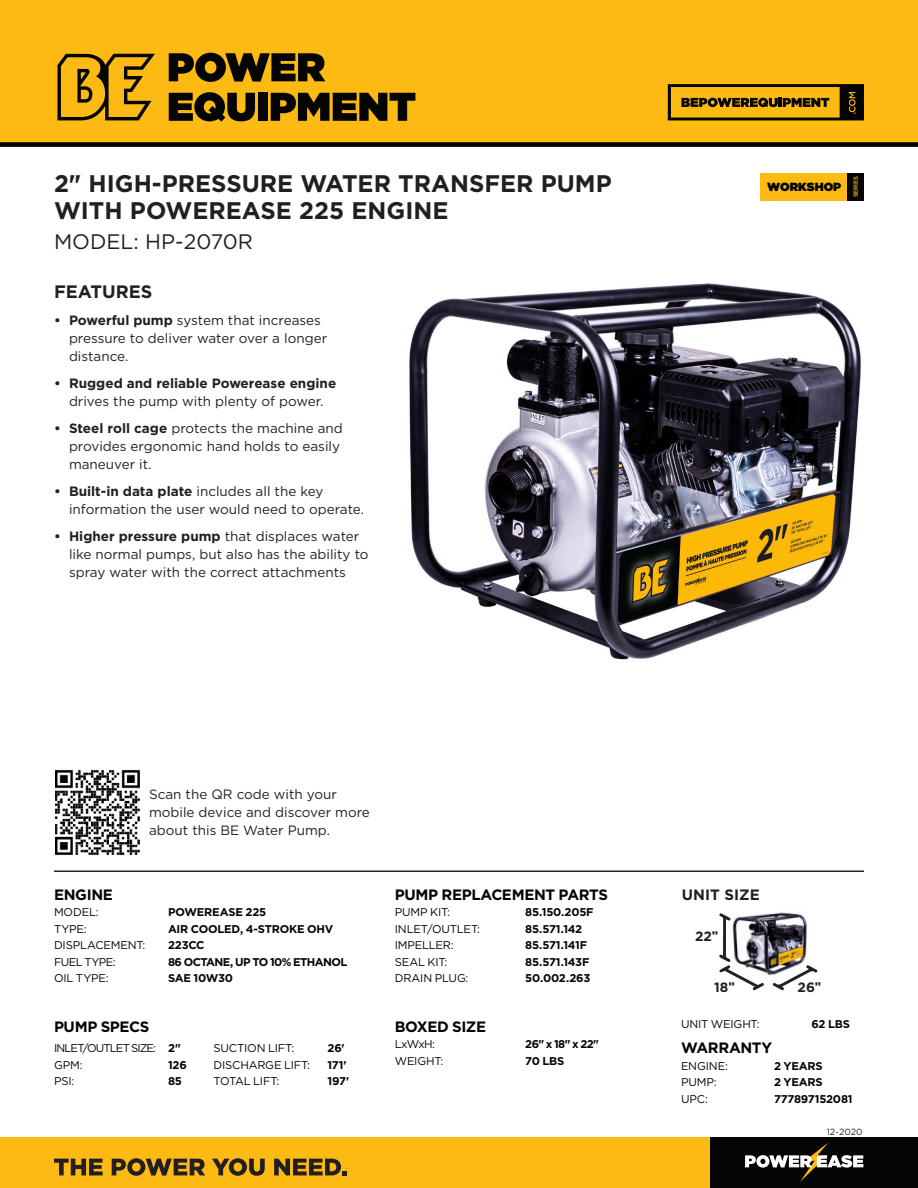
<style>
.page{position:relative;width:918px;height:1188px;background:#fff}
.page>*{position:absolute;margin:0;border:0;box-sizing:border-box;transform-origin:0 0}
.Product_Header{font:700 24px "Gotham";color:#231f20}
.t1{font:21px "Gotham";color:#231f20}
.t2{font:700 18px "Gotham";color:#231f20}
.BODY_HEADER_LEFT_ALI{font:700 15px "Gotham";letter-spacing:-.025em;color:#040503}
.t3{font:700 15px "Gotham";color:#231f20}
.t4{font:13.5px/18px "Gotham";color:#231f20}
.t5{font:700 13.5px/18px "Gotham";color:#231f20;text-align:center}
.t6{font:900 11.85px "Gotham";color:#040503}
.BODY_HEADER_LEFT_ALI-2{font:11.25px "Gotham";letter-spacing:-.02em;color:#040503}
.BODY_HEADER_LEFT_ALI-3{font:700 11.25px "Gotham";letter-spacing:-.02em;color:#040503}
.BODY_HEADER_LEFT_ALI-4{font:700 11.25px "Gotham";letter-spacing:-.05em;color:#040503}
.BODY_HEADER_LEFT_ALI-5{font:11.25px "Gotham";letter-spacing:-.075em;color:#040503}
.BODY_HEADER_LEFT_ALI-6{font:11.25px "Gotham";letter-spacing:-.05em;color:#040503}
.t7{font:9px "Gotham";color:#231f20}
.t8{font:500 6px "Gotham";letter-spacing:-.04em;color:#fcba13}
.s1{font-weight:700}
.s2{font-weight:400}
.s3{font-family:"Arial"}
</style>
<div class="page">
<img style="left:764px;top:912px;width:44px;height:64px">
<hr style="left:54px;top:871px;width:810px;height:1px;background:#231f20">
<img style="left:55px;top:770px;width:85px;height:85px">
<svg style="left:719px;top:913px;width:45px;height:77px"></svg>
<svg style="left:773px;top:965px;width:44px;height:25px"></svg>
<img style="left:409px;top:283px;width:452px;height:377px">
<div style="left:0;top:0;width:918px;height:144px;background:#fcba13"></div>
<div style="left:0;top:1138px;width:710px;height:50px;background:#fcba13"></div>
<div style="left:710px;top:1138px;width:208px;height:50px;background:#040503"></div>
<svg style="left:57px;top:53px;width:98px;height:67px"></svg>
<svg style="left:169px;top:53px;width:156px;height:29px"></svg>
<svg style="left:169px;top:92px;width:86px;height:30px"></svg>
<div style="left:258px;top:93px;width:9px;height:28px;background:#040503"></div>
<svg style="left:271px;top:93px;width:144px;height:28px"></svg>
<div style="left:0;top:142px;width:918px;height:5px;background:#040503"></div>
<svg style="left:668px;top:84px;width:196px;height:36px"></svg>
<svg style="left:54px;top:1159px;width:49px;height:16px"></svg>
<svg style="left:112px;top:1158px;width:93px;height:18px"></svg>
<svg style="left:212px;top:1158px;width:53px;height:18px"></svg>
<svg style="left:274px;top:1159px;width:73px;height:16px"></svg>
<svg style="left:745px;top:1143px;width:118px;height:39px"></svg>
<div style="left:760px;top:173px;width:104px;height:27px;background:#fcba13"></div>
<div style="left:848px;top:173px;width:16px;height:27px;background:#040503"></div>
<p class="Product_Header" style="left:54px;top:167px;width:559px">2" HIGH-PRESSURE WATER TRANSFER PUMP</p>
<p class="Product_Header" style="left:54px;top:194px;width:396px">WITH POWEREASE 225 ENGINE</p>
<p class="t1" style="left:54px;top:228px;width:201px">MODEL: HP-2070R</p>
<p class="t2" style="left:54px;top:279px;width:100px">FEATURES</p>
<p class="t4" style="left:69px;top:311px;width:260px;text-indent:-15px"><span class="s1">• Powerful pump</span> system that increases pressure to deliver water over a longer distance.</p>
<p class="t5" style="left:54px;top:374px;width:284px">• Rugged and reliable Powerease engine <span class="s2">drives the pump with plenty of power.</span></p>
<p class="t4" style="left:69px;top:419px;width:275px;text-indent:-15px"><span class="s1">• Steel roll cage</span> protects the machine and provides ergonomic hand holds to easily maneuver it.</p>
<p class="t4" style="left:69px;top:482px;width:297px;text-indent:-15px"><span class="s1">• Built-in data plate</span> includes all the key information the user would need to operate.</p>
<p class="t4" style="left:69px;top:527px;width:301px;text-indent:-15px"><span class="s1">• Higher pressure pump</span> that displaces water like normal pumps, but also has the ability to spray water with the correct attachments</p>
<p class="t6" style="left:767px;top:178px;width:76px">WORKSHOP</p>
<p class="t8" style="left:852px;top:197px;width:22px;rotate:-90deg">SERIES</p>
<p class="t4" style="left:149px;top:785px;width:222px">Scan the QR code with your mobile device and discover more about this BE Water Pump.</p>
<p class="BODY_HEADER_LEFT_ALI" style="left:54px;top:885px;width:60px">ENGINE</p>
<p class="BODY_HEADER_LEFT_ALI-2" style="left:54px;top:905px;width:46px">MODEL:</p>
<p class="BODY_HEADER_LEFT_ALI-3" style="left:168px;top:905px;width:100px">POWEREASE 225</p>
<p class="BODY_HEADER_LEFT_ALI-2" style="left:54px;top:922px;width:34px">TYPE:</p>
<p class="BODY_HEADER_LEFT_ALI-3" style="left:168px;top:922px;width:167px">AIR COOLED, 4-STROKE OHV</p>
<p class="BODY_HEADER_LEFT_ALI-2" style="left:54px;top:938px;width:93px">DISPLACEMENT:</p>
<p class="BODY_HEADER_LEFT_ALI-3" style="left:168px;top:938px;width:38px">223CC</p>
<p class="BODY_HEADER_LEFT_ALI-6" style="left:54px;top:955px;width:63px">FUEL TYPE:</p>
<p class="BODY_HEADER_LEFT_ALI-4" style="left:168px;top:955px;width:181px">86 OCTANE, UP TO 10% ETHANOL</p>
<p class="BODY_HEADER_LEFT_ALI-2" style="left:54px;top:971px;width:56px">OIL TYPE:</p>
<p class="BODY_HEADER_LEFT_ALI-3" style="left:168px;top:971px;width:67px">SAE 10W30</p>
<p class="BODY_HEADER_LEFT_ALI" style="left:54px;top:1017px;width:97px">PUMP SPECS</p>
<p class="BODY_HEADER_LEFT_ALI-5" style="left:54px;top:1041px;width:128px">INLET/OUTLET SIZE: <span class="s1">2"</span></p>
<p class="BODY_HEADER_LEFT_ALI-2" style="left:54px;top:1057px;width:30px">GPM:</p>
<p class="BODY_HEADER_LEFT_ALI-3" style="left:168px;top:1057px;width:20px">126</p>
<p class="BODY_HEADER_LEFT_ALI-2" style="left:54px;top:1074px;width:22px">PSI:</p>
<p class="BODY_HEADER_LEFT_ALI-3" style="left:168px;top:1074px;width:15px">85</p>
<p class="BODY_HEADER_LEFT_ALI-2" style="left:214px;top:1041px;width:82px">SUCTION LIFT:</p>
<p class="BODY_HEADER_LEFT_ALI-3" style="left:328px;top:1041px;width:19px">26'</p>
<p class="BODY_HEADER_LEFT_ALI-2" style="left:214px;top:1057px;width:98px">DISCHARGE LIFT:</p>
<p class="BODY_HEADER_LEFT_ALI-3" style="left:328px;top:1057px;width:21px">171'</p>
<p class="BODY_HEADER_LEFT_ALI-2" style="left:214px;top:1074px;width:67px">TOTAL LIFT:</p>
<p class="BODY_HEADER_LEFT_ALI-3" style="left:328px;top:1074px;width:23px">197'</p>
<p class="BODY_HEADER_LEFT_ALI" style="left:395px;top:885px;width:215px">PUMP REPLACEMENT PARTS</p>
<p class="BODY_HEADER_LEFT_ALI-2" style="left:395px;top:905px;width:57px">PUMP KIT:</p>
<p class="BODY_HEADER_LEFT_ALI-3" style="left:525px;top:905px;width:70px">85.150.205F</p>
<p class="BODY_HEADER_LEFT_ALI-2" style="left:395px;top:922px;width:87px">INLET/OUTLET:</p>
<p class="BODY_HEADER_LEFT_ALI-3" style="left:525px;top:922px;width:59px">85.571.142</p>
<p class="BODY_HEADER_LEFT_ALI-2" style="left:395px;top:938px;width:60px">IMPELLER:</p>
<p class="BODY_HEADER_LEFT_ALI-3" style="left:525px;top:938px;width:63px">85.571.141F</p>
<p class="BODY_HEADER_LEFT_ALI-2" style="left:395px;top:955px;width:54px">SEAL KIT:</p>
<p class="BODY_HEADER_LEFT_ALI-3" style="left:525px;top:955px;width:66px">85.571.143F</p>
<p class="BODY_HEADER_LEFT_ALI-2" style="left:395px;top:971px;width:75px">DRAIN PLUG:</p>
<p class="BODY_HEADER_LEFT_ALI-3" style="left:525px;top:971px;width:67px">50.002.263</p>
<p class="BODY_HEADER_LEFT_ALI" style="left:395px;top:1017px;width:93px">BOXED SIZE</p>
<p class="BODY_HEADER_LEFT_ALI-2" style="left:395px;top:1037px;width:42px">LxWxH:</p>
<p class="BODY_HEADER_LEFT_ALI-3" style="left:525px;top:1037px;width:75px">26" x 18" x 22"</p>
<p class="BODY_HEADER_LEFT_ALI-2" style="left:395px;top:1054px;width:50px">WEIGHT:</p>
<p class="BODY_HEADER_LEFT_ALI-3" style="left:525px;top:1054px;width:41px">70 LBS</p>
<p class="t3" style="left:682px;top:885px;width:79px">UNIT SIZE</p>
<p class="t5" style="left:695px;top:927px;width:25px">22<span class="s3">"</span></p>
<p class="t5" style="left:714px;top:978px;width:22px">18<span class="s3">"</span></p>
<p class="t5" style="left:798px;top:978px;width:25px">26<span class="s3">"</span></p>
<p class="BODY_HEADER_LEFT_ALI-2" style="left:681px;top:1017px;width:80px">UNIT WEIGHT:</p>
<p class="BODY_HEADER_LEFT_ALI-3" style="left:812px;top:1016px;width:40px">62 LBS</p>
<p class="BODY_HEADER_LEFT_ALI" style="left:681px;top:1038px;width:93px">WARRANTY</p>
<p class="BODY_HEADER_LEFT_ALI-2" style="left:681px;top:1059px;width:48px">ENGINE:</p>
<p class="BODY_HEADER_LEFT_ALI-3" style="left:774px;top:1058px;width:50px">2 YEARS</p>
<p class="BODY_HEADER_LEFT_ALI-2" style="left:681px;top:1075px;width:37px">PUMP:</p>
<p class="BODY_HEADER_LEFT_ALI-3" style="left:774px;top:1075px;width:50px">2 YEARS</p>
<p class="BODY_HEADER_LEFT_ALI-2" style="left:681px;top:1092px;width:28px">UPC:</p>
<p class="BODY_HEADER_LEFT_ALI-3" style="left:774px;top:1091px;width:80px">777897152081</p>
<p class="t7" style="left:827px;top:1126px;width:37px">12-2020</p>
</div>
